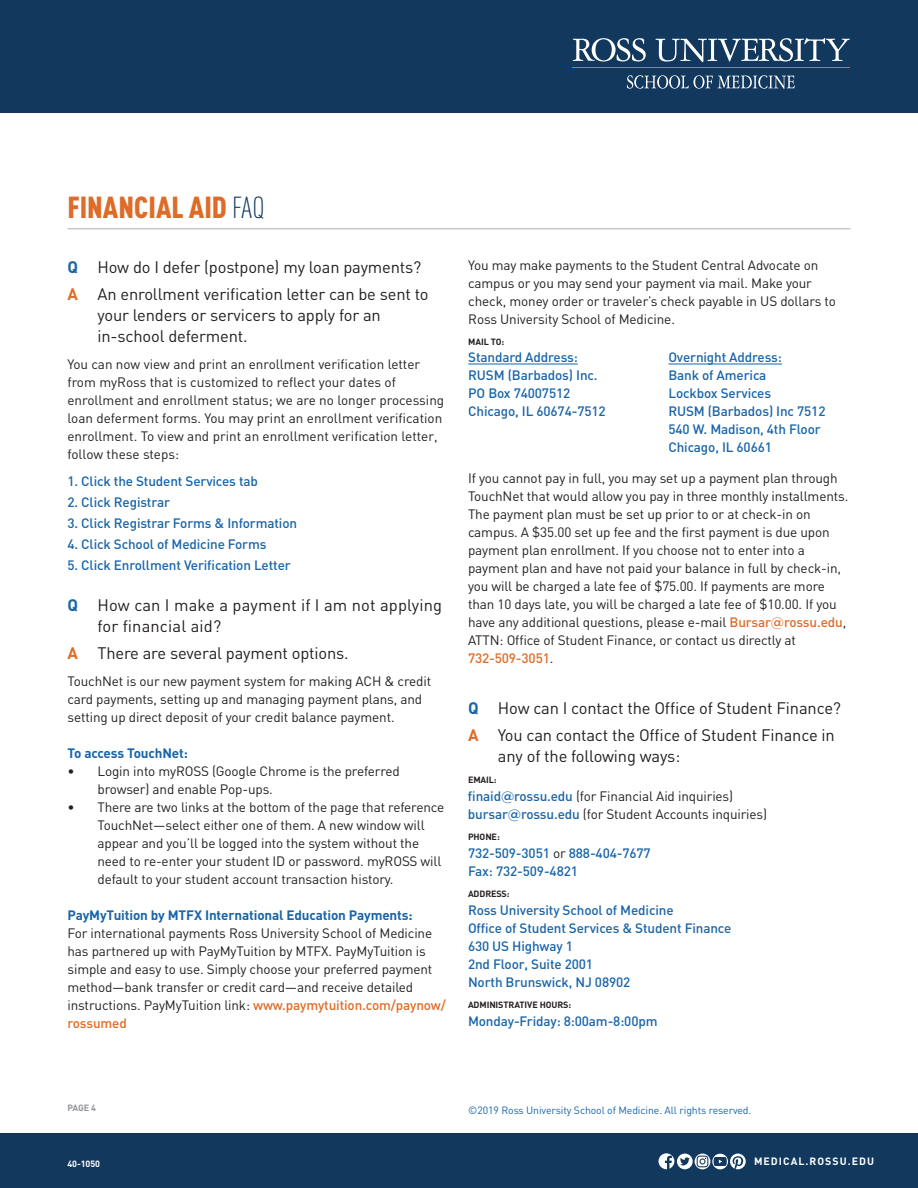
<style>
.page{position:relative;width:918px;height:1188px;background:#fff}
.page>*{position:absolute;margin:0;border:0;box-sizing:border-box;transform-origin:0 0}
.t1{font:900 30px "DIN Cond";color:#de6b27}
.t2{font:16.5px/27px "DIN";letter-spacing:-.01em;color:#231f20}
.t3{font:16.5px/21px "DIN";letter-spacing:.01em;color:#231f20}
.t4{font:13.5px/18px "DIN";letter-spacing:-.01em;color:#231f20}
.t5{font:500 13.5px/18px "DIN";letter-spacing:-.01em;color:#1965a8}
.t6{font:700 13.5px "DIN";letter-spacing:-.01em;color:#1965a8}
.t7{font:10.5px "DIN";letter-spacing:-.01em;color:#1965a8}
.t8{font:700 10.5px "DIN";letter-spacing:.1em;color:#fff}
.t9{font:700 9px "DIN";letter-spacing:-.01em;color:#231f20}
.t10{font:700 9px "DIN";letter-spacing:-.01em;color:#fff}
.t11{font:700 9px "DIN";color:#939598}
.s1{font-weight:300;color:#12385d}
.s2{font-weight:700;color:#1965a8}
.s3{font-weight:700;color:#de6b27}
.s4{font-weight:500;color:#de6b27}
.s5{font-family:"Gotham HTF";font-weight:500;color:#de6b27}
.s6{font-weight:500;color:#1965a8}
.s7{font-family:"Gotham HTF";font-weight:500;color:#1965a8}
.s8{font-weight:400;color:#231f20}
</style>
<div class="page">
<div style="left:0;top:0;width:918px;height:112px;background:#12385d"></div>
<svg style="left:573px;top:38px;width:73px;height:24px"></svg>
<svg style="left:656px;top:38px;width:194px;height:24px"></svg>
<hr style="left:573px;top:67px;width:277px;height:1px;background:#de6b27">
<svg style="left:627px;top:75px;width:168px;height:14px"></svg>
<hr style="left:68px;top:228px;width:782px;height:1px;background:#c7c8ca">
<div style="left:0;top:1133px;width:918px;height:55px;background:#12385d"></div>
<svg style="left:658px;top:1154px;width:16px;height:15px"></svg>
<svg style="left:695px;top:1154px;width:15px;height:15px"></svg>
<svg style="left:677px;top:1154px;width:16px;height:15px"></svg>
<svg style="left:680px;top:1157px;width:10px;height:8px"></svg>
<svg style="left:697px;top:1154px;width:49px;height:15px"></svg>
<hr style="left:468px;top:364px;width:110px;height:1px;background:#1965a8">
<hr style="left:668px;top:364px;width:114px;height:1px;background:#1965a8">
<h1 class="t1" style="left:68px;top:189px;width:199px">FINANCIAL AID <span class="s1">FAQ</span></h1>
<p class="t2" style="left:68px;top:253px;width:363px"><span class="s2">Q</span> How do I defer (postpone) my loan payments?<br><span class="s3">A</span> An enrollment verification letter can be sent to</p>
<p class="t2" style="left:97px;top:304px;width:285px;line-height:21px">your lenders or servicers to apply for an in-school deferment.</p>
<p class="t4" style="left:68px;top:355px;width:378px">You can now view and print an enrollment verification letter from myRoss that is customized to reflect your dates of enrollment and enrollment status; we are no longer processing loan deferment forms. You may print an enrollment verification enrollment. To view and print an enrollment verification letter, follow these steps:</p>
<p class="t5" style="left:68px;top:472px;width:192px">1. Click the Student Services tab</p>
<p class="t5" style="left:68px;top:493px;width:104px">2. Click Registrar</p>
<p class="t5" style="left:68px;top:514px;width:231px">3. Click Registrar Forms &amp; Information</p>
<p class="t5" style="left:68px;top:535px;width:201px">4. Click School of Medicine Forms</p>
<p class="t5" style="left:68px;top:556px;width:225px">5. Click Enrollment Verification Letter</p>
<p class="t3" style="left:97px;top:595px;width:346px;text-indent:-30px"><span class="s2">Q</span> How can I make a payment if I am not applying for financial aid?</p>
<p class="t2" style="left:68px;top:640px;width:283px"><span class="s3">A</span> There are several payment options.</p>
<p class="t4" style="left:68px;top:672px;width:365px">TouchNet is our new payment system for making ACH &amp; credit card payments, setting up and managing payment plans, and setting up direct deposit of your credit balance payment.</p>
<p class="t6" style="left:68px;top:745px;width:122px">To access TouchNet:</p>
<p class="t4" style="left:97px;top:762px;width:304px;text-indent:-30px">• Login into myROSS (Google Chrome is the preferred browser) and enable Pop-ups.</p>
<p class="t4" style="left:97px;top:798px;width:348px;text-indent:-30px">• There are two links at the bottom of the page that reference TouchNet—select either one of them. A new window will appear and you’ll be logged into the system without the need to re-enter your student ID or password. myROSS will default to your student account transaction history.</p>
<p class="t6" style="left:68px;top:907px;width:347px">PayMyTuition by MTFX International Education Payments:</p>
<p class="t4" style="left:68px;top:924px;width:380px">For international payments Ross University School of Medicine has partnered up with PayMyTuition by MTFX. PayMyTuition is simple and easy to use. Simply choose your preferred payment method—bank transfer or credit card—and receive detailed instructions. PayMyTuition link: <span class="s4">www.paymytuition.com/paynow/ rossumed</span></p>
<p class="t4" style="left:468px;top:256px;width:369px">You may make payments to the Student Central Advocate on campus or you may send your payment via mail. Make your check, money order or traveler’s check payable in US dollars to Ross University School of Medicine.</p>
<p class="t9" style="left:468px;top:336px;width:37px">MAIL TO:</p>
<p class="t5" style="left:468px;top:348px;width:139px">Standard Address:<br>RUSM (Barbados) Inc.<br>PO Box 74007512<br>Chicago, IL 60674-7512</p>
<p class="t5" style="left:668px;top:348px;width:159px">Overnight Address:<br>Bank of America<br>Lockbox Services<br>RUSM (Barbados) Inc 7512<br>540 W. Madison, 4th Floor<br>Chicago, IL 60661</p>
<p class="t4" style="left:468px;top:469px;width:382px">If you cannot pay in full, you may set up a payment plan through TouchNet that would allow you pay in three monthly installments.<br>The payment plan must be set up prior to or at check-in on campus. A $35.00 set up fee and the first payment is due upon payment plan enrollment. If you choose not to enter into a payment plan and have not paid your balance in full by check-in, you will be charged a late fee of $75.00. If payments are more than 10 days late, you will be charged a late fee of $10.00. If you have any additional questions, please e-mail <span class="s4">Bursar</span><span class="s5">@</span><span class="s4">rossu.edu</span>, ATTN: Office of Student Finance, or contact us directly at <span class="s4">732-509-3051</span>.</p>
<p class="t2" style="left:468px;top:694px;width:375px"><span class="s2">Q</span> How can I contact the Office of Student Finance?<br><span class="s3">A</span> You can contact the Office of Student Finance in</p>
<p class="t2" style="left:498px;top:742px;width:184px">any of the following ways:</p>
<p class="t9" style="left:468px;top:773px;width:30px">EMAIL:</p>
<p class="t4" style="left:468px;top:786px;width:301px"><span class="s6">finaid</span><span class="s7">@</span><span class="s6">rossu.edu</span> (for Financial Aid inquiries) <span class="s6">bursar</span><span class="s7">@</span><span class="s6">rossu.edu</span> (for Student Accounts inquiries)</p>
<p class="t9" style="left:468px;top:830px;width:33px">PHONE:</p>
<p class="t5" style="left:468px;top:843px;width:184px">732-509-3051 <span class="s8">or</span> 888-404-7677<br>Fax: 732-509-4821</p>
<p class="t9" style="left:468px;top:887px;width:43px">ADDRESS:</p>
<p class="t5" style="left:468px;top:900px;width:265px">Ross University School of Medicine<br>Office of Student Services &amp; Student Finance<br>630 US Highway 1<br>2nd Floor, Suite 2001<br>North Brunswick, NJ 08902</p>
<p class="t9" style="left:468px;top:998px;width:105px">ADMINISTRATIVE HOURS:</p>
<p class="t5" style="left:468px;top:1011px;width:191px">Monday-Friday: 8:00am-8:00pm</p>
<p class="t11" style="left:68px;top:1101px;width:30px">PAGE 4</p>
<p class="t10" style="left:68px;top:1157px;width:34px">40-1050</p>
<p class="t7" style="left:468px;top:1104px;width:285px">©2019 Ross University School of Medicine. All rights reserved.</p>
<p class="t8" style="left:754px;top:1155px;width:122px">MEDICAL.ROSSU.EDU</p>
</div>
